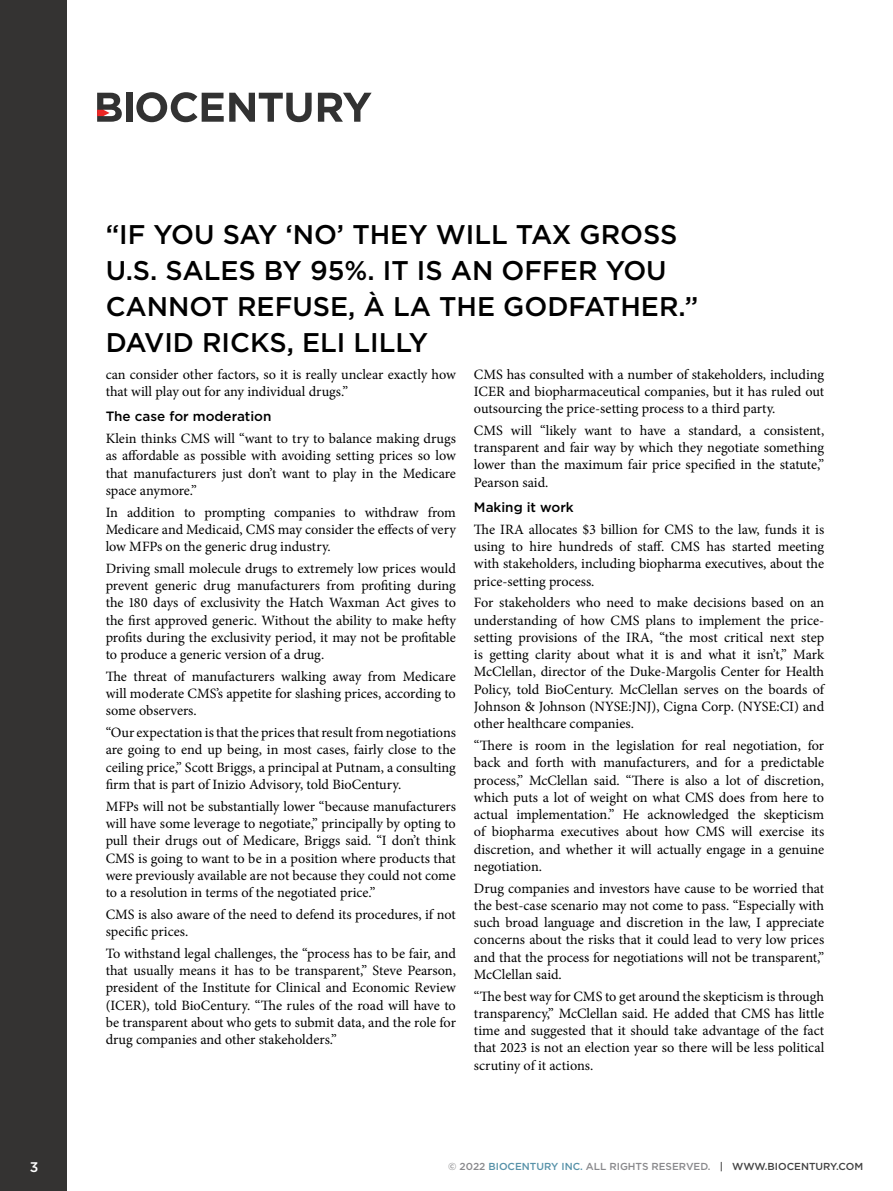
<style>
.page{position:relative;width:893px;height:1191px;background:#fff}
.page>*{position:absolute;margin:0;border:0;box-sizing:border-box;transform-origin:0 0}
.pull_quote_18{font:500 27px/36px "Gotham";color:#000}
.body_text{font:14.25px/17.2px "Minion Pro";color:#000;text-align:justify}
.t1{font:500 13.95px "Gotham";color:#fff}
.subhead{font:500 13.5px "Gotham";color:#000}
.t2{font:500 10.2px "Gotham";color:#89898c}
.s1{color:#5792a9}
.s2{color:#424242}
</style>
<div class="page">
<div style="left:0;top:0;width:67px;height:1191px;background:#343332"></div>
<div style="left:126px;top:93px;width:6px;height:29px;background:#323232"></div>
<svg style="left:136px;top:92px;width:176px;height:30px"></svg>
<svg style="left:318px;top:93px;width:54px;height:29px"></svg>
<svg style="left:97px;top:93px;width:25px;height:29px"></svg>
<p class="pull_quote_18" style="left:106px;top:216px;width:594px">“IF YOU SAY ‘NO’ THEY WILL TAX GROSS<br>U.S. SALES BY 95%. IT IS AN OFFER YOU<br>CANNOT REFUSE, À LA THE GODFATHER.”</p>
<p class="pull_quote_18" style="left:106px;top:324px;width:324px">DAVID RICKS, ELI LILLY</p>
<p class="body_text" style="left:106px;top:365px;width:352px">can consider other factors, so it is really unclear exactly how that will play out for any individual drugs.”</p>
<p class="subhead" style="left:106px;top:408px;width:167px">The case for moderation</p>
<p class="body_text" style="left:106px;top:430px;width:352px">Klein thinks CMS will “want to try to balance making drugs as affordable as possible with avoiding setting prices so low that manufacturers just don’t want to play in the Medicare space anymore.”</p>
<p class="body_text" style="left:106px;top:503px;width:352px">In addition to prompting companies to withdraw from Medicare and Medicaid, CMS may consider the effects of very low MFPs on the generic drug industry.</p>
<p class="body_text" style="left:106px;top:560px;width:352px">Driving small molecule drugs to extremely low prices would prevent generic drug manufacturers from profiting during the 180 days of exclusivity the Hatch Waxman Act gives to the first approved generic. Without the ability to make hefty profits during the exclusivity period, it may not be profitable to produce a generic version of a drug.</p>
<p class="body_text" style="left:106px;top:668px;width:352px">The threat of manufacturers walking away from Medicare will moderate CMS’s appetite for slashing prices, according to some observers.</p>
<p class="body_text" style="left:106px;top:724px;width:352px">“Our expectation is that the prices that result from negotiations are going to end up being, in most cases, fairly close to the ceiling price,” Scott Briggs, a principal at Putnam, a consulting firm that is part of Inizio Advisory, told BioCentury.</p>
<p class="body_text" style="left:106px;top:797px;width:352px">MFPs will not be substantially lower “because manufacturers will have some leverage to negotiate,” principally by opting to pull their drugs out of Medicare, Briggs said. “I don’t think CMS is going to want to be in a position where products that were previously available are not because they could not come to a resolution in terms of the negotiated price.”</p>
<p class="body_text" style="left:106px;top:905px;width:352px">CMS is also aware of the need to defend its procedures, if not specific prices.</p>
<p class="body_text" style="left:106px;top:944px;width:352px">To withstand legal challenges, the “process has to be fair, and that usually means it has to be transparent,” Steve Pearson, president of the Institute for Clinical and Economic Review (ICER), told BioCentury. “The rules of the road will have to be transparent about who gets to submit data, and the role for drug companies and other stakeholders.”</p>
<p class="body_text" style="left:474px;top:365px;width:352px">CMS has consulted with a number of stakeholders, including ICER and biopharmaceutical companies, but it has ruled out outsourcing the price-setting process to a third party.</p>
<p class="body_text" style="left:474px;top:422px;width:352px">CMS will “likely want to have a standard, a consistent, transparent and fair way by which they negotiate something lower than the maximum fair price specified in the statute,” Pearson said.</p>
<p class="subhead" style="left:474px;top:498px;width:101px">Making it work</p>
<p class="body_text" style="left:474px;top:521px;width:352px">The IRA allocates $3 billion for CMS to the law, funds it is using to hire hundreds of staff. CMS has started meeting with stakeholders, including biopharma executives, about the price-setting process.</p>
<p class="body_text" style="left:474px;top:594px;width:352px">For stakeholders who need to make decisions based on an understanding of how CMS plans to implement the price&shy;setting provisions of the IRA, “the most critical next step is getting clarity about what it is and what it isn’t,” Mark McClellan, director of the Duke-Margolis Center for Health Policy, told BioCentury. McClellan serves on the boards of Johnson &amp; Johnson (NYSE:JNJ), Cigna Corp. (NYSE:CI) and other healthcare companies.</p>
<p class="body_text" style="left:474px;top:737px;width:352px">“There is room in the legislation for real negotiation, for back and forth with manufacturers, and for a predictable process,” McClellan said. “There is also a lot of discretion, which puts a lot of weight on what CMS does from here to actual implementation.” He acknowledged the skepticism of biopharma executives about how CMS will exercise its discretion, and whether it will actually engage in a genuine negotiation.</p>
<p class="body_text" style="left:474px;top:879px;width:352px">Drug companies and investors have cause to be worried that the best-case scenario may not come to pass. “Especially with such broad language and discretion in the law, I appreciate concerns about the risks that it could lead to very low prices and that the process for negotiations will not be transparent,” McClellan said.</p>
<p class="body_text" style="left:474px;top:987px;width:352px">“The best way for CMS to get around the skepticism is through transparency,” McClellan said. He added that CMS has little time and suggested that it should take advantage of the fact that 2023 is not an election year so there will be less political scrutiny of it actions.</p>
<p class="t1" style="left:30px;top:1157px;width:10px">3</p>
<p class="t2" style="left:448px;top:1159px;width:416px">© 2022 <span class="s1">BIOCENTURY INC.</span> ALL RIGHTS RESERVED. <span class="s2">| WWW.BIOCENTURY.COM</span></p>
</div>
